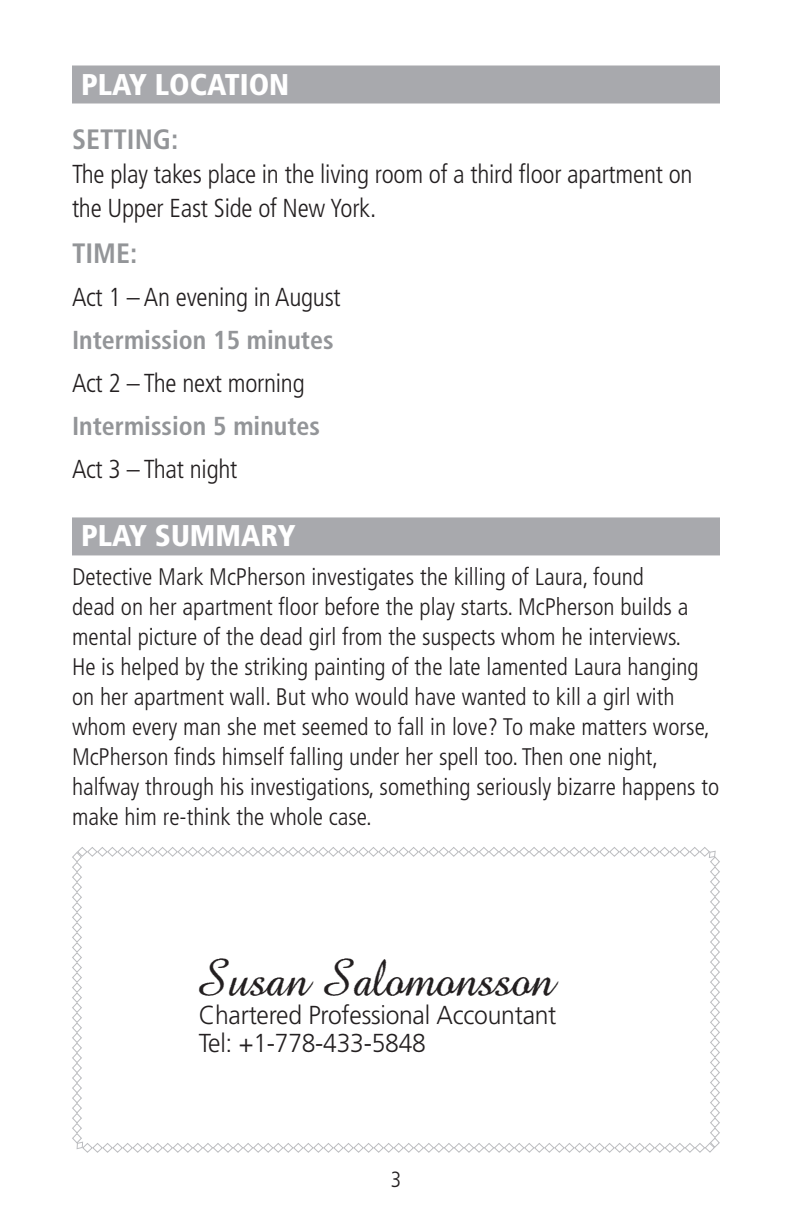
<style>
.page{position:relative;width:792px;height:1224px;background:#fff}
.page>*{position:absolute;margin:0;border:0;box-sizing:border-box;transform-origin:0 0}
.t1{font:34px "Abbeyline";letter-spacing:-.01em;color:#231f20;scale:.95 1}
.t2{font:900 condensed 30px "Frutiger";color:#fff}
.t3{font:700 condensed 28px "Frutiger";color:#939598}
.t4{font:300 condensed 26px/34px "Frutiger";letter-spacing:-.01em;color:#231f20}
.t5{font:300 26px/28px "Frutiger";letter-spacing:-.01em;color:#231f20;scale:.95 1}
.t6{font:700 condensed 26px "Frutiger";color:#939598}
.t7{font:300 condensed 24px/30px "Frutiger";color:#231f20}
.t8{font:300 condensed 22px "Frutiger";color:#231f20}
</style>
<div class="page">
<div style="left:72px;top:66px;width:648px;height:38px;background:#a8a9ad"></div>
<div style="left:72px;top:517px;width:648px;height:38px;background:#a8a9ad"></div>
<svg style="left:72px;top:847px;width:648px;height:306px"></svg>
<p class="t2" style="left:81px;top:66px;width:210px">PLAY LOCATION</p>
<p class="t3" style="left:72px;top:122px;width:108px">SETTING:</p>
<p class="t4" style="left:72px;top:157px;width:622px">The play takes place in the living room of a third floor apartment on the Upper East Side of New York.</p>
<p class="t3" style="left:72px;top:237px;width:67px">TIME:</p>
<p class="t4" style="left:72px;top:281px;width:270px">Act 1 – An evening in August</p>
<p class="t6" style="left:72px;top:325px;width:263px">Intermission 15 minutes</p>
<p class="t4" style="left:72px;top:367px;width:234px">Act 2 – The next morning</p>
<p class="t6" style="left:72px;top:411px;width:250px">Intermission 5 minutes</p>
<p class="t4" style="left:72px;top:453px;width:167px">Act 3 – That night</p>
<p class="t2" style="left:81px;top:518px;width:216px">PLAY SUMMARY</p>
<p class="t7" style="left:72px;top:563px;width:649px">Detective Mark McPherson investigates the killing of Laura, found<br>dead on her apartment floor before the play starts. McPherson builds a mental picture of the dead girl from the suspects whom he interviews.<br>He is helped by the striking painting of the late lamented Laura hanging on her apartment wall. But who would have wanted to kill a girl with whom every man she met seemed to fall in love? To make matters worse, McPherson finds himself falling under her spell too. Then one night, halfway through his investigations, something seriously bizarre happens to make him re-think the whole case.</p>
<h1 class="t1" style="left:199px;top:964px;width:375px">Susan Salomonsson</h1>
<p class="t5" style="left:199px;top:1001px;width:378px">Chartered Professional Accountant<br>Tel: +1-778-433-5848</p>
<p class="t8" style="left:391px;top:1167px;width:12px">3</p>
</div>
